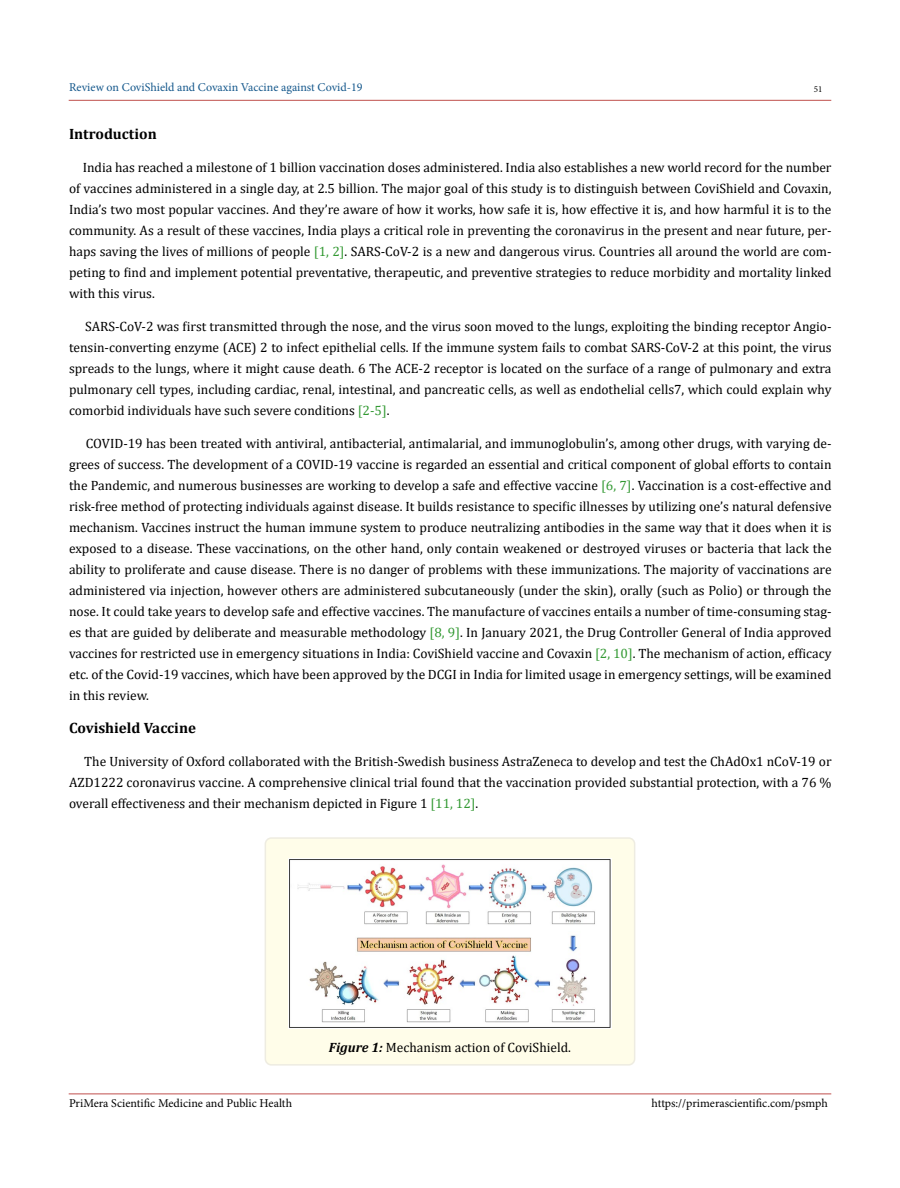
<style>
.page{position:relative;width:900px;height:1188px;background:#fff}
.page>*{position:absolute;margin:0;border:0;box-sizing:border-box;transform-origin:0 0}
.t1{font:700 15px "Cambria";color:#000}
.t2{font:13.5px/21px "Cambria";color:#000;text-align:justify}
.t3{font:12px "Minion Pro";color:#000}
.t4{font:12px "Minion Pro";color:#15588c}
.t5{font:9px "Minion Pro";color:#000}
.s1{color:#393}
.s2{font-weight:700;font-style:italic}
</style>
<div class="page">
<hr style="left:69px;top:100px;width:762px;height:1px;background:#c0504d">
<hr style="left:69px;top:1094px;width:762px;height:1px;background:#c0504d">
<div style="left:265px;top:838px;width:370px;height:227px;background:#fffde9;border-radius:6px"></div>
<div style="left:265px;top:837px;width:370px;height:229px;border:2px solid #eeece1;border-radius:6px"></div>
<img style="left:288px;top:858px;width:324px;height:171px">
<p class="t4" style="left:69px;top:79px;width:295px">Review on CoviShield and Covaxin Vaccine against Covid-19</p>
<p class="t5" style="left:814px;top:83px;width:10px">51</p>
<p class="t1" style="left:69px;top:123px;width:89px">Introduction</p>
<p class="t2" style="left:69px;top:157px;width:764px;text-indent:14px">India has reached a milestone of 1 billion vaccination doses administered. India also establishes a new world record for the number of vaccines administered in a single day, at 2.5 billion. The major goal of this study is to distinguish between CoviShield and Covaxin, India’s two most popular vaccines. And they’re aware of how it works, how safe it is, how effective it is, and how harmful it is to the community. As a result of these vaccines, India plays a critical role in preventing the coronavirus in the present and near future, per&shy;haps saving the lives of millions of people <span class="s1">[1, 2]</span>. SARS-CoV-2 is a new and dangerous virus. Countries all around the world are com&shy;peting to find and implement potential preventative, therapeutic, and preventive strategies to reduce morbidity and mortality linked with this virus.</p>
<p class="t2" style="left:69px;top:316px;width:764px;text-indent:16px">SARS-CoV-2 was first transmitted through the nose, and the virus soon moved to the lungs, exploiting the binding receptor Angio&shy;tensin-converting enzyme (ACE) 2 to infect epithelial cells. If the immune system fails to combat SARS-CoV-2 at this point, the virus spreads to the lungs, where it might cause death. 6 The ACE-2 receptor is located on the surface of a range of pulmonary and extra pulmonary cell types, including cardiac, renal, intestinal, and pancreatic cells, as well as endothelial cells7, which could explain why comorbid individuals have such severe conditions <span class="s1">[2-5]</span>.</p>
<p class="t2" style="left:69px;top:433px;width:764px;text-indent:17px">COVID-19 has been treated with antiviral, antibacterial, antimalarial, and immunoglobulin’s, among other drugs, with varying de&shy;grees of success. The development of a COVID-19 vaccine is regarded an essential and critical component of global efforts to contain the Pandemic, and numerous businesses are working to develop a safe and effective vaccine <span class="s1">[6, 7]</span>. Vaccination is a cost-effective and risk-free method of protecting individuals against disease. It builds resistance to specific illnesses by utilizing one’s natural defensive mechanism. Vaccines instruct the human immune system to produce neutralizing antibodies in the same way that it does when it is exposed to a disease. These vaccinations, on the other hand, only contain weakened or destroyed viruses or bacteria that lack the ability to proliferate and cause disease. There is no danger of problems with these immunizations. The majority of vaccinations are administered via injection, however others are administered subcutaneously (under the skin), orally (such as Polio) or through the nose. It could take years to develop safe and effective vaccines. The manufacture of vaccines entails a number of time-consuming stag&shy;es that are guided by deliberate and measurable methodology <span class="s1">[8, 9]</span>. In January 2021, the Drug Controller General of India approved vaccines for restricted use in emergency situations in India: CoviShield vaccine and Covaxin <span class="s1">[2, 10]</span>. The mechanism of action, efficacy etc. of the Covid-19 vaccines, which have been approved by the DCGI in India for limited usage in emergency settings, will be examined in this review.</p>
<p class="t1" style="left:69px;top:717px;width:129px">Covishield Vaccine</p>
<p class="t2" style="left:69px;top:751px;width:764px;text-indent:15px">The University of Oxford collaborated with the British-Swedish business AstraZeneca to develop and test the ChAdOx1 nCoV-19 or AZD1222 coronavirus vaccine. A comprehensive clinical trial found that the vaccination provided substantial protection, with a 76 % overall effectiveness and their mechanism depicted in Figure 1 <span class="s1">[11, 12]</span>.</p>
<p class="t2" style="left:329px;top:1037px;width:244px"><span class="s2">Figure 1:</span> Mechanism action of CoviShield.</p>
<p class="t3" style="left:69px;top:1095px;width:225px">PriMera Scientific Medicine and Public Health</p>
<p class="t3" style="left:652px;top:1095px;width:178px">https://primerascientific.com/psmph</p>
</div>
